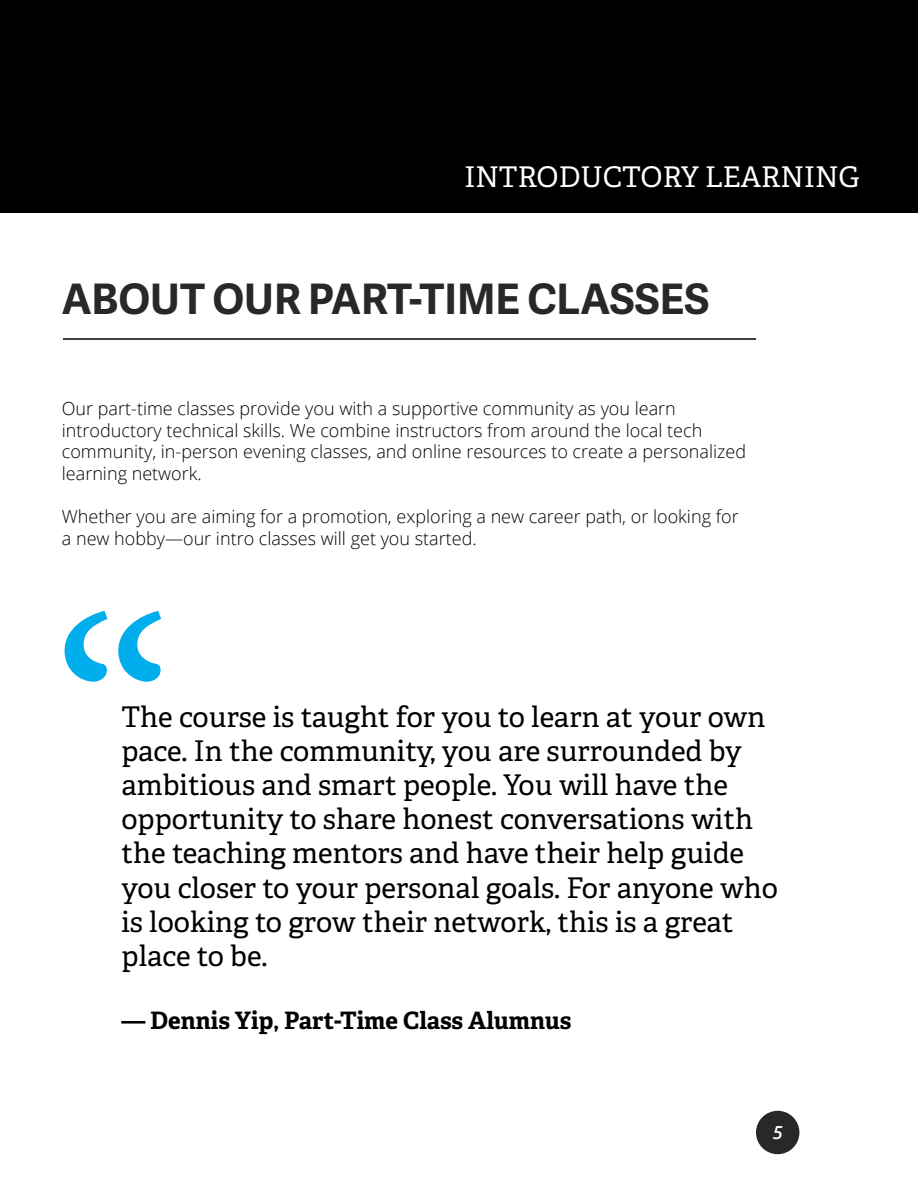
<style>
.page{position:relative;width:918px;height:1188px;background:#fff}
.page>*{position:absolute;margin:0;border:0;box-sizing:border-box;transform-origin:0 0}
.t1{font:306.75px "Minion Pro";color:#00aded}
.t2{font:700 42px "Adelle Sans";color:#292829}
.t3{font:28.5px/34.2px "Adelle";color:#000}
.t4{font:28.5px "Adelle";color:#fff}
.t5{font:700 24px "Adelle";color:#000}
.t6{font:300 18px/21.6px "Open Sans";color:#000}
.t7{font:italic 600 18px "Open Sans";color:#fff}
</style>
<div class="page">
<div style="left:756px;top:1111px;width:43px;height:43px;background:#292829;border-radius:50%"></div>
<div style="left:0;top:0;width:918px;height:212px;background:#000"></div>
<hr style="left:63px;top:338px;width:693px;height:2px;background:#000">
<h3 class="t4" style="left:464px;top:156px;width:397px">INTRODUCTORY LEARNING</h3>
<h2 class="t2" style="left:62px;top:268px;width:649px">ABOUT OUR PART-TIME CLASSES</h2>
<p class="t6" style="left:62px;top:397px;width:686px">Our part-time classes provide you with a supportive community as you learn introductory technical skills. We combine instructors from around the local tech community, in-person evening classes, and online resources to create a personalized learning network.</p>
<p class="t6" style="left:62px;top:505px;width:678px">Whether you are aiming for a promotion, exploring a new career path, or looking for a new hobby—our intro classes will get you started.</p>
<h1 class="t1" style="left:52px;top:527px;width:124px">“</h1>
<p class="t3" style="left:121px;top:698px;width:658px">The course is taught for you to learn at your own pace. In the community, you are surrounded by ambitious and smart people. You will have the opportunity to share honest conversations with the teaching mentors and have their help guide you closer to your personal goals. For anyone who is looking to grow their network, this is a great place to be.</p>
<h3 class="t5" style="left:121px;top:1003px;width:451px">— Dennis Yip, Part-Time Class Alumnus</h3>
<p class="t7" style="left:773px;top:1120px;width:11px">5</p>
</div>
